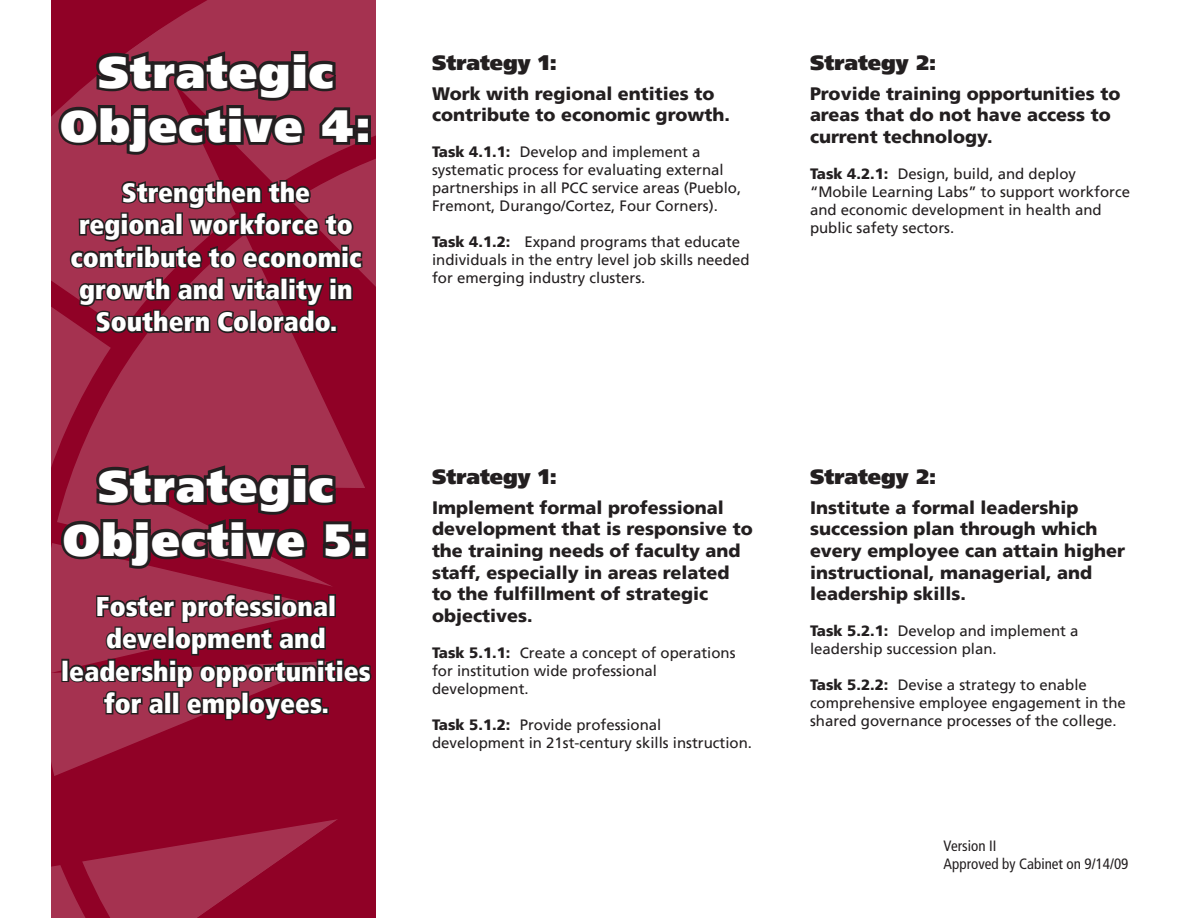
<style>
.page{position:relative;width:1188px;height:918px;background:#fff}
.page>*{position:absolute;margin:0;border:0;box-sizing:border-box;transform-origin:0 0}
.t1{font:900 45px/54px "Frutiger LT";letter-spacing:.03em;color:#fff;text-align:center}
.t2{font:900 condensed 27px/32.4px "Frutiger LT";color:#fff;text-align:center}
.t3{font:900 21px "Frutiger LT";color:#231f20}
.t4{font:900 18px/21.6px "Frutiger LT";color:#231f20}
.t5{font:15px/18px "Frutiger LT";color:#231f20}
.t6{font:condensed 15px/18px "Frutiger LT";color:#231f20}
.s1{font-weight:900}
</style>
<div class="page">
<svg style="left:51px;top:0;width:325px;height:918px;background:#9a193a"></svg>
<svg style="left:55px;top:47px;width:319px;height:289px;background:#742237"></svg>
<div style="left:330px;top:326px;width:7px;height:7px;border:3px solid #231f20"></div>
<svg style="left:57px;top:461px;width:314px;height:112px;background:#6b1b30"></svg>
<div style="left:61px;top:659px;width:8px;height:23px;border:3px solid #231f20"></div>
<svg style="left:67px;top:592px;width:307px;height:140px;background:#731b32"></svg>
<div style="left:322px;top:707px;width:7px;height:7px;border:3px solid #231f20"></div>
<h1 class="t1" style="left:61px;top:45px;width:312px">Strategic<br>Objective 4:</h1>
<h2 class="t2" style="left:70px;top:176px;width:293px">Strengthen the regional workforce to contribute to economic growth and vitality in<br>Southern Colorado.</h2>
<h1 class="t1" style="left:63px;top:459px;width:307px">Strategic<br>Objective 5:</h1>
<h2 class="t2" style="left:61px;top:590px;width:311px">Foster professional development and leadership opportunities for all employees.</h2>
<h3 class="t3" style="left:432px;top:50px;width:127px">Strategy 1:</h3>
<p class="t4" style="left:432px;top:83px;width:299px">Work with regional entities to contribute to economic growth.</p>
<p class="t5" style="left:432px;top:143px;width:311px"><span class="s1">Task 4.1.1:</span> Develop and implement a systematic process for evaluating external partnerships in all PCC service areas (Pueblo, Fremont, Durango/Cortez, Four Corners).</p>
<p class="t5" style="left:432px;top:233px;width:319px"><span class="s1">Task 4.1.2:</span> Expand programs that educate individuals in the entry level job skills needed for emerging industry clusters.</p>
<h3 class="t3" style="left:810px;top:50px;width:128px">Strategy 2:</h3>
<p class="t4" style="left:810px;top:83px;width:312px">Provide training opportunities to areas that do not have access to current technology.</p>
<p class="t5" style="left:810px;top:165px;width:322px"><span class="s1">Task 4.2.1:</span> Design, build, and deploy “Mobile Learning Labs” to support workforce and economic development in health and public safety sectors.</p>
<h3 class="t3" style="left:432px;top:464px;width:127px">Strategy 1:</h3>
<p class="t4" style="left:432px;top:497px;width:322px">Implement formal professional development that is responsive to the training needs of faculty and staff, especially in areas related to the fulfillment of strategic objectives.</p>
<p class="t5" style="left:432px;top:644px;width:305px"><span class="s1">Task 5.1.1:</span> Create a concept of operations for institution wide professional development.</p>
<p class="t5" style="left:432px;top:716px;width:322px"><span class="s1">Task 5.1.2:</span> Provide professional development in 21st-century skills instruction.</p>
<h3 class="t3" style="left:810px;top:464px;width:128px">Strategy 2:</h3>
<p class="t4" style="left:810px;top:497px;width:317px">Institute a formal leadership succession plan through which every employee can attain higher instructional, managerial, and leadership skills.</p>
<p class="t5" style="left:810px;top:622px;width:270px"><span class="s1">Task 5.2.1:</span> Develop and implement a leadership succession plan.</p>
<p class="t5" style="left:810px;top:676px;width:317px"><span class="s1">Task 5.2.2:</span> Devise a strategy to enable comprehensive employee engagement in the shared governance processes of the college.</p>
<p class="t6" style="left:944px;top:836px;width:186px">Version II<br>Approved by Cabinet on 9/14/09</p>
</div>
